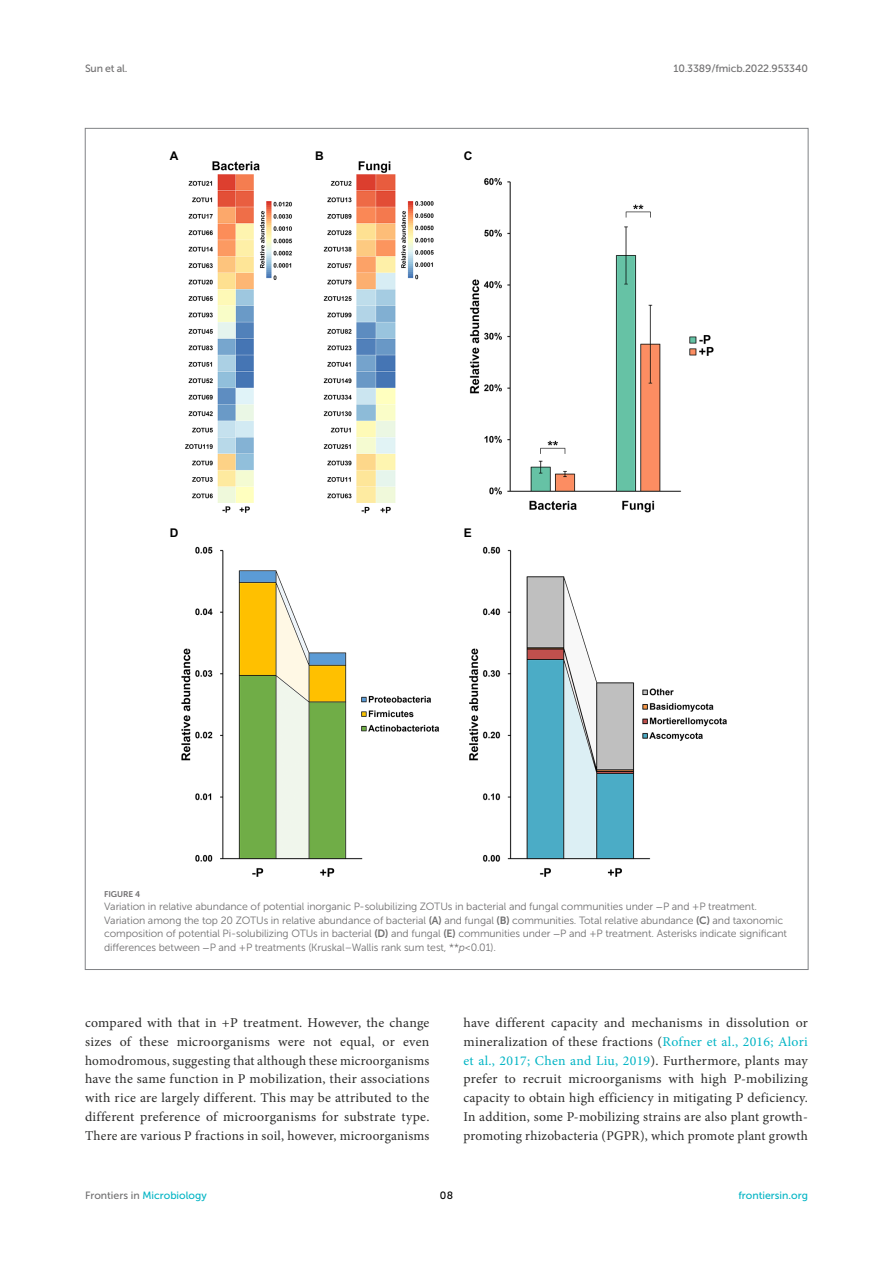
<style>
.page{position:relative;width:893px;height:1263px;background:#fff}
.page>*{position:absolute;margin:0;border:0;box-sizing:border-box;transform-origin:0 0}
.TEXT{font:13.5px/18.8px "Minion Pro";letter-spacing:.02em;color:#2b2b2a;text-align:justify}
.t1{font:700 12px "Arial";color:#000}
.FIG_LEG{font:10.5px/13.5px "Museo Sans 300";letter-spacing:-.01em;color:#706f70}
.t2{font:10.5px "Museo Sans 500";color:#00b4c4}
.t3{font:10.5px "Museo Sans 500";letter-spacing:-.015em;color:#706f70}
.t4{font:10.5px "Museo Sans 500";color:#000}
.FIG_HD{font:8.25px "Museo Sans 700";letter-spacing:-.01em;color:#706f70}
.s1{font-family:"STIX"}
.s2{font-family:"Museo Sans 700"}
.s3{font-style:italic}
.s4{color:#00b4c4}
.s5{color:#706f70}
</style>
<div class="page">
<img style="left:181px;top:161px;width:546px;height:716px">
<p class="t3" style="left:85px;top:63px;width:44px">Sun et al.</p>
<p class="t3" style="left:673px;top:63px;width:136px">10.3389/fmicb.2022.953340</p>
<p class="t1" style="left:170px;top:147px;width:10px">A</p>
<p class="t1" style="left:315px;top:147px;width:10px">B</p>
<p class="t1" style="left:464px;top:147px;width:10px">C</p>
<p class="t1" style="left:170px;top:524px;width:10px">D</p>
<p class="t1" style="left:464px;top:524px;width:10px">E</p>
<p class="FIG_HD" style="left:104px;top:889px;width:37px">FIGURE 4</p>
<p class="FIG_LEG" style="left:104px;top:900px;width:684px">Variation in relative abundance of potential inorganic P-solubilizing ZOTUs in bacterial and fungal communities under <span class="s1">−</span>P and +P treatment.<br>Variation among the top 20 ZOTUs in relative abundance of bacterial <span class="s2">(A)</span> and fungal <span class="s2">(B)</span> communities. Total relative abundance <span class="s2">(C)</span> and taxonomic composition of potential Pi-solubilizing OTUs in bacterial <span class="s2">(D)</span> and fungal <span class="s2">(E)</span> communities under <span class="s1">−</span>P and +P treatment. Asterisks indicate significant differences between <span class="s1">−</span>P and +P treatments (Kruskal–Wallis rank sum test, **<span class="s3">p</span> &lt; 0.01).</p>
<p class="TEXT" style="left:85px;top:1013px;width:346px">compared with that in +P treatment. However, the change sizes of these microorganisms were not equal, or even homodromous, suggesting that although these microorganisms have the same function in P mobilization, their associations with rice are largely different. This may be attributed to the different preference of microorganisms for substrate type.<br>There are various P fractions in soil, however, microorganisms</p>
<p class="TEXT" style="left:463px;top:1013px;width:346px">have different capacity and mechanisms in dissolution or mineralization of these fractions (<span class="s4">Rofner et al., 2016; Alori et al., 2017; Chen and Liu, 2019</span>). Furthermore, plants may prefer to recruit microorganisms with high P-mobilizing capacity to obtain high efficiency in mitigating P deficiency.<br>In addition, some P-mobilizing strains are also plant growth&shy;promoting rhizobacteria (PGPR), which promote plant growth</p>
<p class="t2" style="left:85px;top:1190px;width:123px"><span class="s5">Frontiers in</span> Microbiology</p>
<p class="t4" style="left:440px;top:1190px;width:15px">08</p>
<p class="t2" style="left:738px;top:1190px;width:71px">frontiersin.org</p>
</div>
